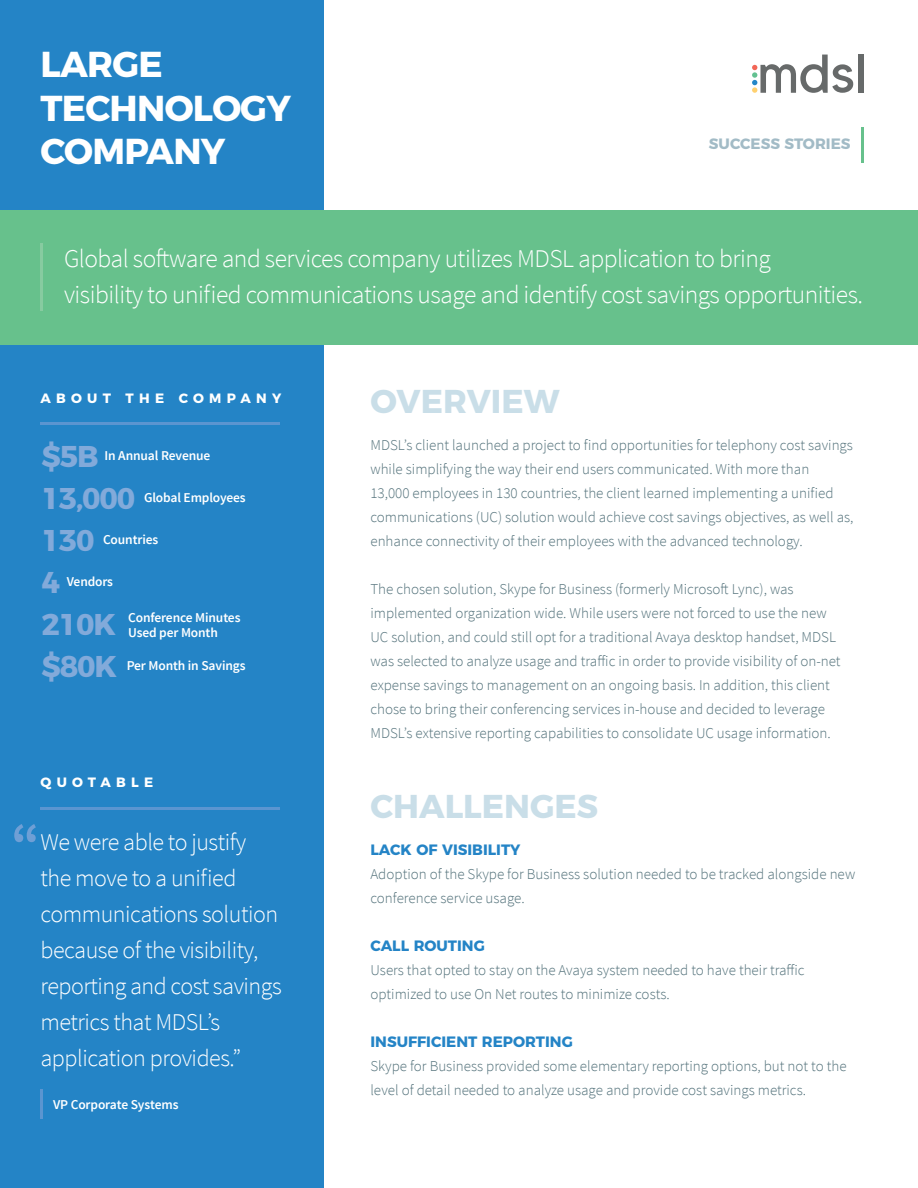
<style>
.page{position:relative;width:918px;height:1188px;background:#fff}
.page>*{position:absolute;margin:0;border:0;box-sizing:border-box;transform-origin:0 0}
.t1{font:700 36px/43.5px "Montserrat";letter-spacing:-.02em;color:#fff}
.t2{font:700 33px "Montserrat";color:#c9dee8}
.t3{font:700 30px "Montserrat";letter-spacing:-.04em;color:#82aada}
.t4{font:300 25.5px/36px "Source Sans Pro";letter-spacing:-.02em;color:#fff}
.t5{font:300 24px/36px "Source Sans Pro";letter-spacing:-.02em;color:#fff}
.t6{font:300 15px/24px "Source Sans Pro";color:#517079}
.t7{font:700 15px "Montserrat";color:#2484c6}
.t8{font:700 15px "Montserrat";color:#a2bbc6}
.t9{font:600 13.5px/15px "Source Sans Pro";letter-spacing:-.01em;color:#fff}
.t10{font:700 13.5px "Montserrat";letter-spacing:.39em;color:#fff}
</style>
<div class="page">
<div style="left:0;top:0;width:324px;height:1188px;background:#2484c6"></div>
<hr style="left:41px;top:423px;width:239px;height:2px;background:#5b95d0">
<div style="left:0;top:210px;width:918px;height:135px;background:#67c18c"></div>
<hr style="left:40px;top:243px;width:3px;height:68px;background:#87cba0">
<hr style="left:862px;top:127px;width:2px;height:35px;background:#67c18c">
<svg style="left:14px;top:824px;width:22px;height:18px"></svg>
<hr style="left:41px;top:807px;width:239px;height:3px;background:#5b95d0">
<hr style="left:40px;top:1089px;width:3px;height:30px;background:#5b95d0">
<div style="left:858px;top:55px;width:6px;height:38px;background:#676a6a"></div>
<svg style="left:752px;top:55px;width:101px;height:38px"></svg>
<h1 class="t1" style="left:40px;top:40px;width:252px">LARGE<br>TECHNOLOGY<br>COMPANY</h1>
<p class="t8" style="left:709px;top:132px;width:143px">SUCCESS STORIES</p>
<h3 class="t4" style="left:64px;top:241px;width:801px">Global software and services company utilizes MDSL application to bring<br>visibility to unified communications usage and identify cost savings opportunities.</h3>
<p class="t10" style="left:40px;top:387px;width:242px">ABOUT THE COMPANY</p>
<h3 class="t3" style="left:42px;top:431px;width:58px">$5B</h3>
<p class="t9" style="left:105px;top:449px;width:107px">In Annual Revenue</p>
<h3 class="t3" style="left:42px;top:474px;width:95px">13,000</h3>
<p class="t9" style="left:144px;top:491px;width:103px">Global Employees</p>
<h3 class="t3" style="left:42px;top:515px;width:55px">130</h3>
<p class="t9" style="left:103px;top:533px;width:57px">Countries</p>
<h3 class="t3" style="left:42px;top:557px;width:20px">4</h3>
<p class="t9" style="left:67px;top:574px;width:48px">Vendors</p>
<h3 class="t3" style="left:42px;top:599px;width:76px">210K</h3>
<h3 class="t3" style="left:42px;top:642px;width:77px">$80K</h3>
<p class="t9" style="left:128px;top:610px;width:114px">Conference Minutes<br>Used per Month</p>
<p class="t9" style="left:127px;top:659px;width:120px">Per Month in Savings</p>
<p class="t10" style="left:40px;top:771px;width:114px">QUOTABLE</p>
<h3 class="t5" style="left:40px;top:824px;width:243px">We were able to justify the move to a unified communications solution because of the visibility, reporting and cost savings metrics that MDSL’s application provides.”</h3>
<p class="t9" style="left:53px;top:1097px;width:127px">VP Corporate Systems</p>
<h2 class="t2" style="left:370px;top:374px;width:191px">OVERVIEW</h2>
<p class="t6" style="left:370px;top:434px;width:485px">MDSL’s client launched a project to find opportunities for telephony cost savings while simplifying the way their end users communicated. With more than<br>13,000 employees in 130 countries, the client learned implementing a unified communications (UC) solution would achieve cost savings objectives, as well as, enhance connectivity of their employees with the advanced technology.</p>
<p class="t6" style="left:370px;top:578px;width:472px">The chosen solution, Skype for Business (formerly Microsoft Lync), was implemented organization wide. While users were not forced to use the new UC solution, and could still opt for a traditional Avaya desktop handset, MDSL was selected to analyze usage and traffic in order to provide visibility of on-net expense savings to management on an ongoing basis. In addition, this client chose to bring their conferencing services in-house and decided to leverage MDSL’s extensive reporting capabilities to consolidate UC usage information.</p>
<h2 class="t2" style="left:370px;top:779px;width:229px">CHALLENGES</h2>
<p class="t7" style="left:370px;top:838px;width:152px">LACK OF VISIBILITY</p>
<p class="t6" style="left:370px;top:863px;width:486px">Adoption of the Skype for Business solution needed to be tracked alongside new conference service usage.</p>
<p class="t7" style="left:370px;top:934px;width:116px">CALL ROUTING</p>
<p class="t6" style="left:370px;top:959px;width:436px">Users that opted to stay on the Avaya system needed to have their traffic optimized to use On Net routes to minimize costs.</p>
<p class="t7" style="left:370px;top:1030px;width:204px">INSUFFICIENT REPORTING</p>
<p class="t6" style="left:370px;top:1055px;width:478px">Skype for Business provided some elementary reporting options, but not to the level of detail needed to analyze usage and provide cost savings metrics.</p>
</div>
